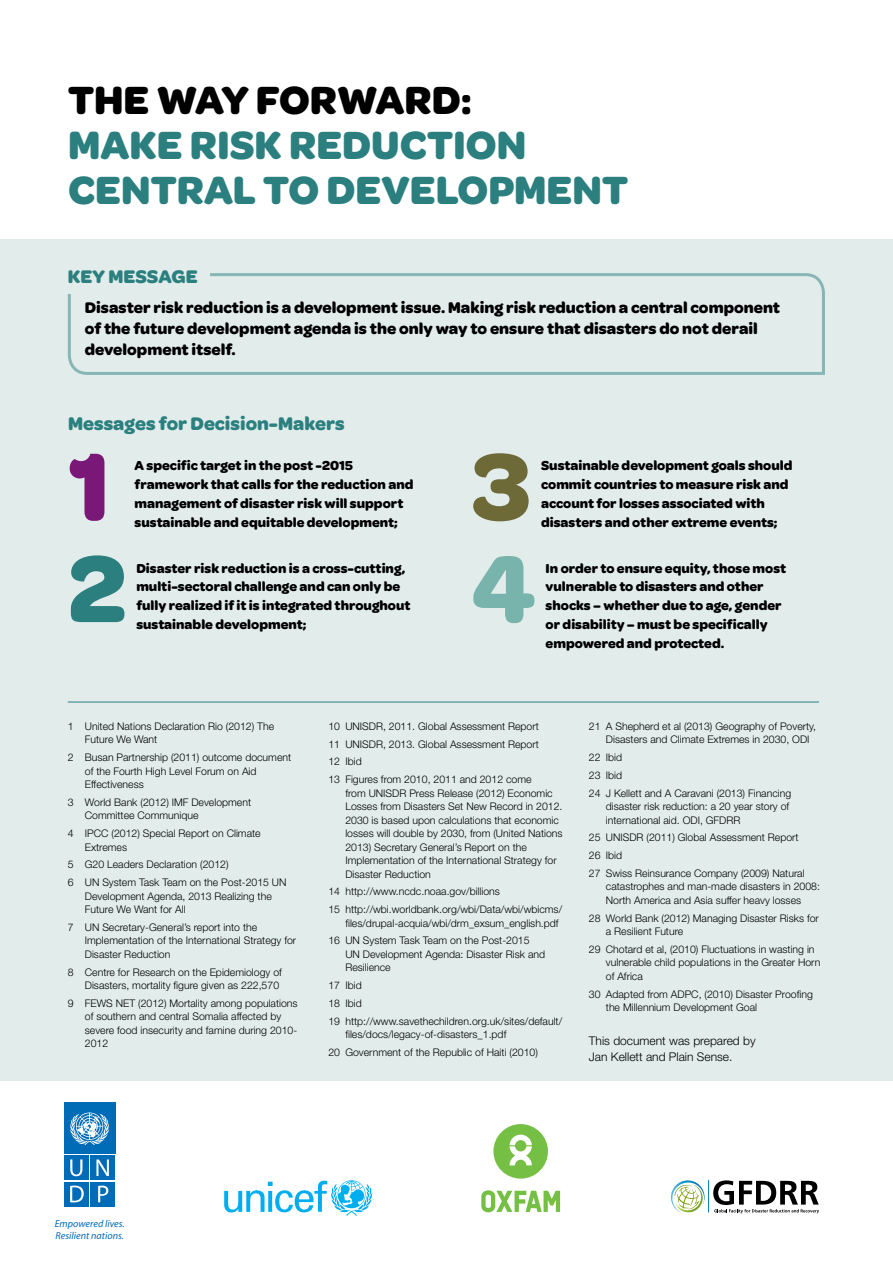
<style>
.page{position:relative;width:893px;height:1263px;background:#fff}
.page>*{position:absolute;margin:0;border:0;box-sizing:border-box;transform-origin:0 0}
.t1{font:700 100.8px "Omnes";color:#7a1878}
.t2{font:700 100.8px "Omnes";color:#2b807f}
.t3{font:700 100.8px "Omnes";color:#6e6a37}
.t4{font:700 100.8px "Omnes";color:#78b4ab}
.t5{font:700 42px/45px "Omnes";color:#2b807f}
.t6{font:700 42px "Omnes";letter-spacing:-.005em;color:#000}
.t7{font:700 19.5px "Omnes";color:#2b807f}
.t8{font:700 16.5px/21px "Omnes";color:#000}
.t9{font:700 13.8px/18.8px "Omnes";color:#000}
.t10{font:300 12px/16.5px "Helvetica Neue LT";color:#000}
.t11{font:300 10.5px/13.5px "Helvetica Neue LT";color:#000}
.t12{font:italic 10.2px/12.1px "Myriad";color:#006bb6}
</style>
<div class="page">
<div style="left:0;top:239px;width:893px;height:842px;background:#e1eceb"></div>
<svg style="left:67px;top:273px;width:758px;height:102px"></svg>
<div style="left:48px;top:260px;width:161px;height:34px;background:#e1eceb"></div>
<hr style="left:68px;top:702px;width:751px;height:1px;background:#2b807f">
<div style="left:64px;top:1155px;width:25px;height:25px;background:#006bb6"></div>
<svg style="left:70px;top:1159px;width:12px;height:17px"></svg>
<div style="left:90px;top:1155px;width:25px;height:25px;background:#006bb6"></div>
<svg style="left:96px;top:1159px;width:13px;height:17px"></svg>
<div style="left:90px;top:1182px;width:25px;height:24px;background:#006bb6"></div>
<svg style="left:98px;top:1185px;width:10px;height:17px"></svg>
<div style="left:64px;top:1182px;width:25px;height:24px;background:#006bb6"></div>
<svg style="left:70px;top:1185px;width:14px;height:17px"></svg>
<div style="left:64px;top:1103px;width:51px;height:51px;background:#006bb6"></div>
<svg style="left:70px;top:1112px;width:39px;height:33px"></svg>
<svg style="left:493px;top:1124px;width:55px;height:54px"></svg>
<svg style="left:481px;top:1190px;width:79px;height:22px"></svg>
<svg style="left:224px;top:1180px;width:148px;height:36px"></svg>
<svg style="left:713px;top:1180px;width:106px;height:33px"></svg>
<svg style="left:671px;top:1180px;width:34px;height:33px"></svg>
<hr style="left:708px;top:1180px;width:1px;height:32px;background:#0073ae">
<h2 class="t6" style="left:68px;top:76px;width:405px">THE WAY FORWARD:</h2>
<h2 class="t5" style="left:68px;top:123px;width:561px">MAKE RISK REDUCTION<br>CENTRAL TO DEVELOPMENT</h2>
<h3 class="t7" style="left:68px;top:265px;width:131px">Key Message</h3>
<h3 class="t8" style="left:85px;top:297px;width:697px">Disaster risk reduction is a development issue. Making risk reduction a central component of the future development agenda is the only way to ensure that disasters do not derail development itself.</h3>
<h3 class="t7" style="left:68px;top:413px;width:278px">Messages for Decision-Makers</h3>
<h1 class="t1" style="left:68px;top:428px;width:44px">1</h1>
<h3 class="t9" style="left:135px;top:456px;width:280px">A specific target in the post -2015 framework that calls for the reduction and management of disaster risk will support sustainable and equitable development;</h3>
<h1 class="t2" style="left:68px;top:531px;width:60px">2</h1>
<h3 class="t9" style="left:136px;top:559px;width:276px">Disaster risk reduction is a cross-cutting, multi-sectoral challenge and can only be fully realized if it is integrated throughout sustainable development;</h3>
<h1 class="t3" style="left:472px;top:428px;width:61px">3</h1>
<h3 class="t9" style="left:541px;top:456px;width:253px">Sustainable development goals should commit countries to measure risk and account for losses associated with disasters and other extreme events;</h3>
<h1 class="t4" style="left:472px;top:531px;width:65px">4</h1>
<h3 class="t9" style="left:546px;top:559px;width:242px">In order to ensure equity, those most vulnerable to disasters and other shocks – whether due to age, gender or disability – must be specifically empowered and protected.</h3>
<p class="t11" style="left:85px;top:719px;width:191px;text-indent:-17px">1 United Nations Declaration Rio (2012) The<br>Future We Want</p>
<p class="t11" style="left:85px;top:750px;width:208px;text-indent:-17px">2 Busan Partnership (2011) outcome document of the Fourth High Level Forum on Aid<br>Effectiveness</p>
<p class="t11" style="left:85px;top:795px;width:168px;text-indent:-17px">3 World Bank (2012) IMF Development<br>Committee Communique</p>
<p class="t11" style="left:85px;top:826px;width:177px;text-indent:-17px">4 IPCC (2012) Special Report on Climate<br>Extremes</p>
<p class="t11" style="left:68px;top:855px;width:220px;line-height:17.7px">5 G20 Leaders Declaration (2012)<br>6 UN System Task Team on the Post-2015 UN</p>
<p class="t11" style="left:85px;top:889px;width:188px">Development Agenda, 2013 Realizing the<br>Future We Want for All</p>
<p class="t11" style="left:85px;top:920px;width:213px;text-indent:-17px">7 UN Secretary-General’s report into the<br>Implementation of the International Strategy for<br>Disaster Reduction</p>
<p class="t11" style="left:68px;top:965px;width:216px;text-align:right">8 Centre for Research on the Epidemiology of<br>Disasters, mortality figure given as 222,570</p>
<p class="t11" style="left:85px;top:996px;width:214px;text-indent:-17px">9 FEWS NET (2012) Mortality among populations of southern and central Somalia affected by severe food insecurity and famine during 2010- 2012</p>
<p class="t11" style="left:328px;top:717px;width:212px;line-height:17.7px">10 UNISDR, 2011. Global Assessment Report<br>11 UNISDR, 2013. Global Assessment Report<br>12 Ibid<br>13 Figures from 2010, 2011 and 2012 come</p>
<p class="t11" style="left:345px;top:786px;width:219px">from UNISDR Press Release (2012) Economic Losses from Disasters Set New Record in 2012.<br>2030 is based upon calculations that economic losses will double by 2030, from (United Nations 2013) Secretary General’s Report on the Implementation of the International Strategy for Disaster Reduction</p>
<p class="t11" style="left:328px;top:882px;width:235px;line-height:17.7px">14 http://www.ncdc.noaa.gov/billions<br>15 http://wbi.worldbank.org/wbi/Data/wbi/wbicms/</p>
<p class="t11" style="left:328px;top:914px;width:232px;line-height:17.7px;text-indent:17px">files/drupal-acquia/wbi/drm_exsum_english.pdf<br>16 UN System Task Team on the Post-2015</p>
<p class="t11" style="left:345px;top:947px;width:201px">UN Development Agenda: Disaster Risk and<br>Resilience</p>
<p class="t11" style="left:328px;top:976px;width:235px;line-height:17.7px">17 Ibid<br>18 Ibid<br>19 http://www.savethechildren.org.uk/sites/default/</p>
<p class="t11" style="left:328px;top:1025px;width:211px;line-height:17.7px;text-indent:17px">files/docs/legacy-of-disasters_1.pdf<br>20 Government of the Republic of Haiti (2010)</p>
<p class="t11" style="left:606px;top:719px;width:212px;text-indent:-17px">21 A Shepherd et al (2013) Geography of Poverty,<br>Disasters and Climate Extremes in 2030, ODI</p>
<p class="t11" style="left:589px;top:748px;width:204px;line-height:17.7px">22 Ibid<br>23 Ibid<br>24 J Kellett and A Caravani (2013) Financing</p>
<p class="t11" style="left:606px;top:799px;width:185px">disaster risk reduction: a 20 year story of international aid. ODI, GFDRR</p>
<p class="t11" style="left:589px;top:829px;width:217px;line-height:17.7px">25 UNISDR (2011) Global Assessment Report<br>26 Ibid<br>27 Swiss Reinsurance Company (2009) Natural</p>
<p class="t11" style="left:606px;top:880px;width:216px">catastrophes and man-made disasters in 2008:<br>North America and Asia suffer heavy losses</p>
<p class="t11" style="left:606px;top:911px;width:214px;text-indent:-17px">28 World Bank (2012) Managing Disaster Risks for a Resilient Future</p>
<p class="t11" style="left:606px;top:942px;width:216px;text-indent:-17px">29 Chotard et al, (2010) Fluctuations in wasting in vulnerable child populations in the Greater Horn of Africa</p>
<p class="t11" style="left:606px;top:987px;width:208px;text-indent:-17px">30 Adapted from ADPC, (2010) Disaster Proofing the Millennium Development Goal</p>
<p class="t10" style="left:589px;top:1032px;width:168px">This document was prepared by<br>Jan Kellett and Plain Sense.</p>
<p class="t12" style="left:55px;top:1217px;width:71px">Empowered lives.<br>Resilient nations.</p>
</div>
